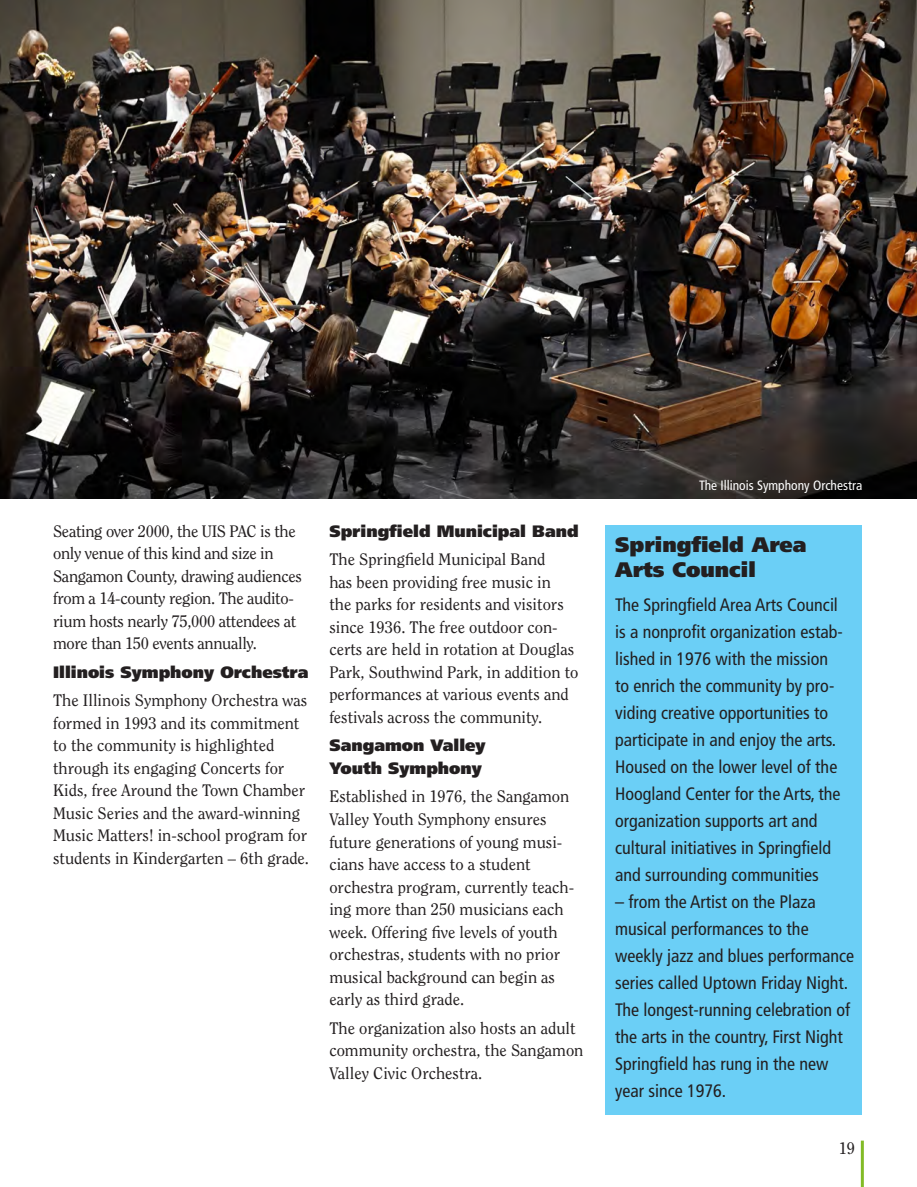
<style>
.page{position:relative;width:917px;height:1187px;background:#fff}
.page>*{position:absolute;margin:0;border:0;box-sizing:border-box;transform-origin:0 0}
.Attraction_Head{font:900 21px/25.5px "Frutiger LT Std";color:#231f20}
.t1{font:condensed 18px/27px "Frutiger LT Std";color:#231f20}
.t2{font:16.5px/22.5px "Clearface Std";color:#231f20}
.t3{font:16.5px/22.5px "Clearface Std";letter-spacing:-.02em;color:#231f20}
.Attraction_Head-2{font:900 16.5px/22.5px "Frutiger LT Std";color:#231f20}
.t4{font:condensed 13.5px "Frutiger LT Std";color:#fff}
</style>
<div class="page">
<hr style="left:860px;top:1140px;width:3px;height:46px;background:#82bb27">
<div style="left:604px;top:525px;width:257px;height:589px;background:#6bcff6"></div>
<img style="left:0;top:0;width:916px;height:498px">
<p class="t3" style="left:53px;top:519px;width:250px">Seating over 2000, the UIS PAC is the only venue of this kind and size in Sangamon County, drawing audiences from a 14-county region. The audito&shy;rium hosts nearly 75,000 attendees at more than 150 events annually.</p>
<p class="Attraction_Head-2" style="left:53px;top:660px;width:257px">Illinois Symphony Orchestra</p>
<p class="t2" style="left:53px;top:689px;width:257px">The Illinois Symphony Orchestra was formed in 1993 and its commitment to the community is highlighted through its engaging Concerts for Kids, free Around the Town Chamber Music Series and the award-winning Music Matters! in-school program for students in Kindergarten – 6th grade.</p>
<p class="Attraction_Head-2" style="left:329px;top:519px;width:251px">Springfield Municipal Band</p>
<p class="t2" style="left:329px;top:548px;width:250px">The Springfield Municipal Band<br>has been providing free music in<br>the parks for residents and visitors since 1936. The free outdoor con&shy;certs are held in rotation at Douglas Park, Southwind Park, in addition to performances at various events and festivals across the community.</p>
<p class="Attraction_Head-2" style="left:329px;top:734px;width:158px">Sangamon Valley<br>Youth Symphony</p>
<p class="t2" style="left:329px;top:785px;width:246px">Established in 1976, the Sangamon<br>Valley Youth Symphony ensures future generations of young musi&shy;cians have access to a student orchestra program, currently teach&shy;ing more than 250 musicians each week. Offering five levels of youth orchestras, students with no prior musical background can begin as early as third grade.</p>
<p class="t2" style="left:329px;top:1016px;width:255px">The organization also hosts an adult community orchestra, the Sangamon<br>Valley Civic Orchestra.</p>
<p class="t4" style="left:699px;top:477px;width:164px">The Illinois Symphony Orchestra</p>
<p class="Attraction_Head" style="left:615px;top:531px;width:192px">Springfield Area<br>Arts Council</p>
<p class="t1" style="left:615px;top:590px;width:229px">The Springfield Area Arts Council is a nonprofit organization estab&shy;lished in 1976 with the mission to enrich the community by pro&shy;viding creative opportunities to participate in and enjoy the arts.<br>Housed on the lower level of the<br>Hoogland Center for the Arts, the organization supports art and cultural initiatives in Springfield and surrounding communities</p>
<p class="t1" style="left:615px;top:887px;width:240px">– from the Artist on the Plaza musical performances to the weekly jazz and blues performance series called Uptown Friday Night.<br>The longest-running celebration of the arts in the country, First Night<br>Springfield has rung in the new year since 1976.</p>
<p class="t2" style="left:838px;top:1136px;width:18px">19</p>
</div>
